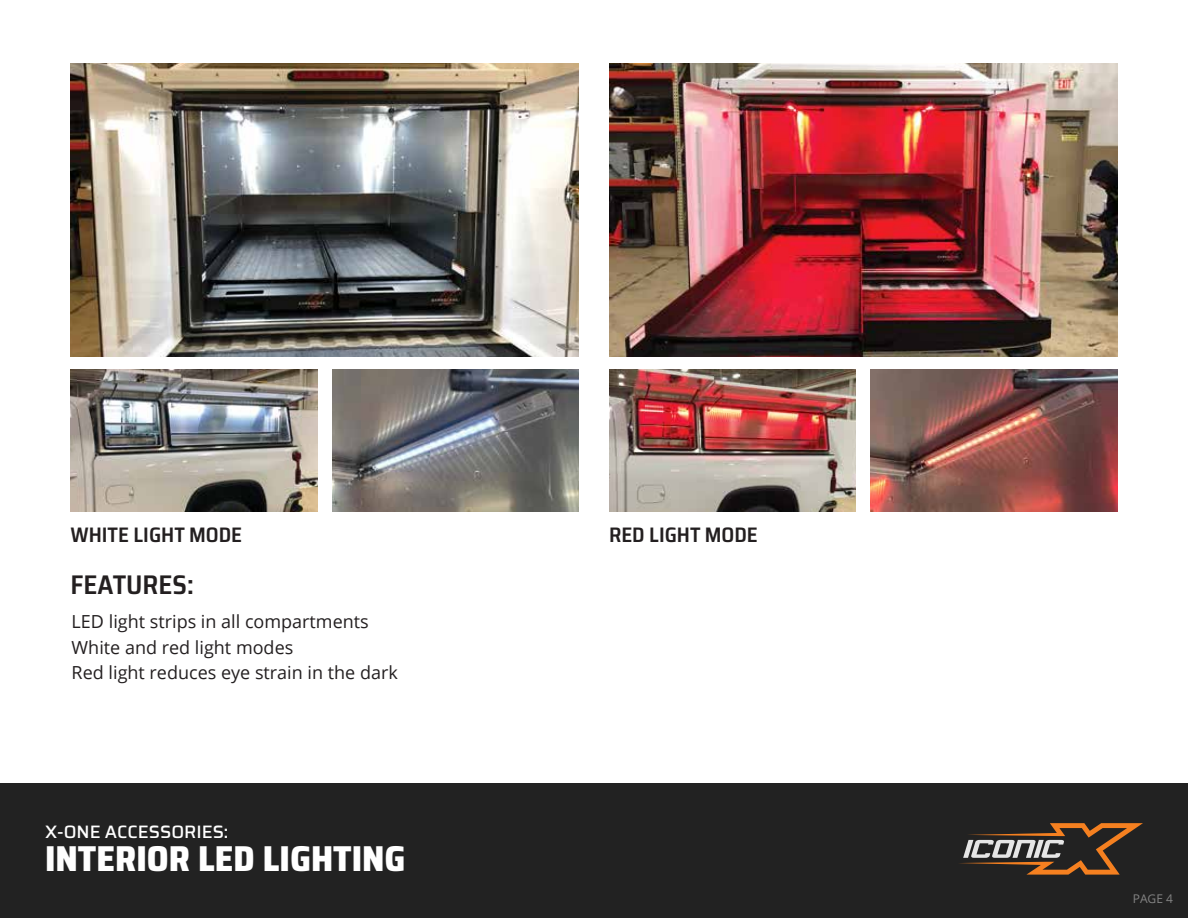
<style>
.page{position:relative;width:1188px;height:918px;background:#fff}
.page>*{position:absolute;margin:0;border:0;box-sizing:border-box;transform-origin:0 0}
.t1{font:800 semi-condensed 36px "Saira";color:#fff}
.t2{font:600 semi-condensed 27px "Saira";color:#231f20}
.t3{font:600 semi-condensed 21px "Saira";color:#231f20}
.t4{font:18px/25.5px "Open Sans";color:#231f20}
.t5{font:500 18px "Saira";color:#fff}
.t6{font:12px "Open Sans";color:#848484}
</style>
<div class="page">
<div style="left:0;top:783px;width:1188px;height:135px;background:#222"></div>
<svg style="left:959px;top:823px;width:184px;height:52px"></svg>
<img style="left:70px;top:64px;width:509px;height:292px">
<img style="left:609px;top:64px;width:509px;height:292px">
<img style="left:70px;top:370px;width:247px;height:142px">
<img style="left:332px;top:370px;width:247px;height:142px">
<img style="left:609px;top:370px;width:247px;height:142px">
<img style="left:871px;top:370px;width:247px;height:142px">
<p class="t3" style="left:70px;top:518px;width:173px">WHITE LIGHT MODE</p>
<p class="t3" style="left:609px;top:518px;width:150px">RED LIGHT MODE</p>
<h2 class="t2" style="left:70px;top:564px;width:125px">FEATURES:</h2>
<p class="t4" style="left:72px;top:608px;width:328px">LED light strips in all compartments<br>White and red light modes<br>Red light reduces eye strain in the dark</p>
<p class="t5" style="left:45px;top:818px;width:185px">X-ONE ACCESSORIES:</p>
<h1 class="t1" style="left:45px;top:831px;width:362px">INTERIOR LED LIGHTING</h1>
<p class="t6" style="left:1133px;top:890px;width:42px">PAGE 4</p>
</div>
